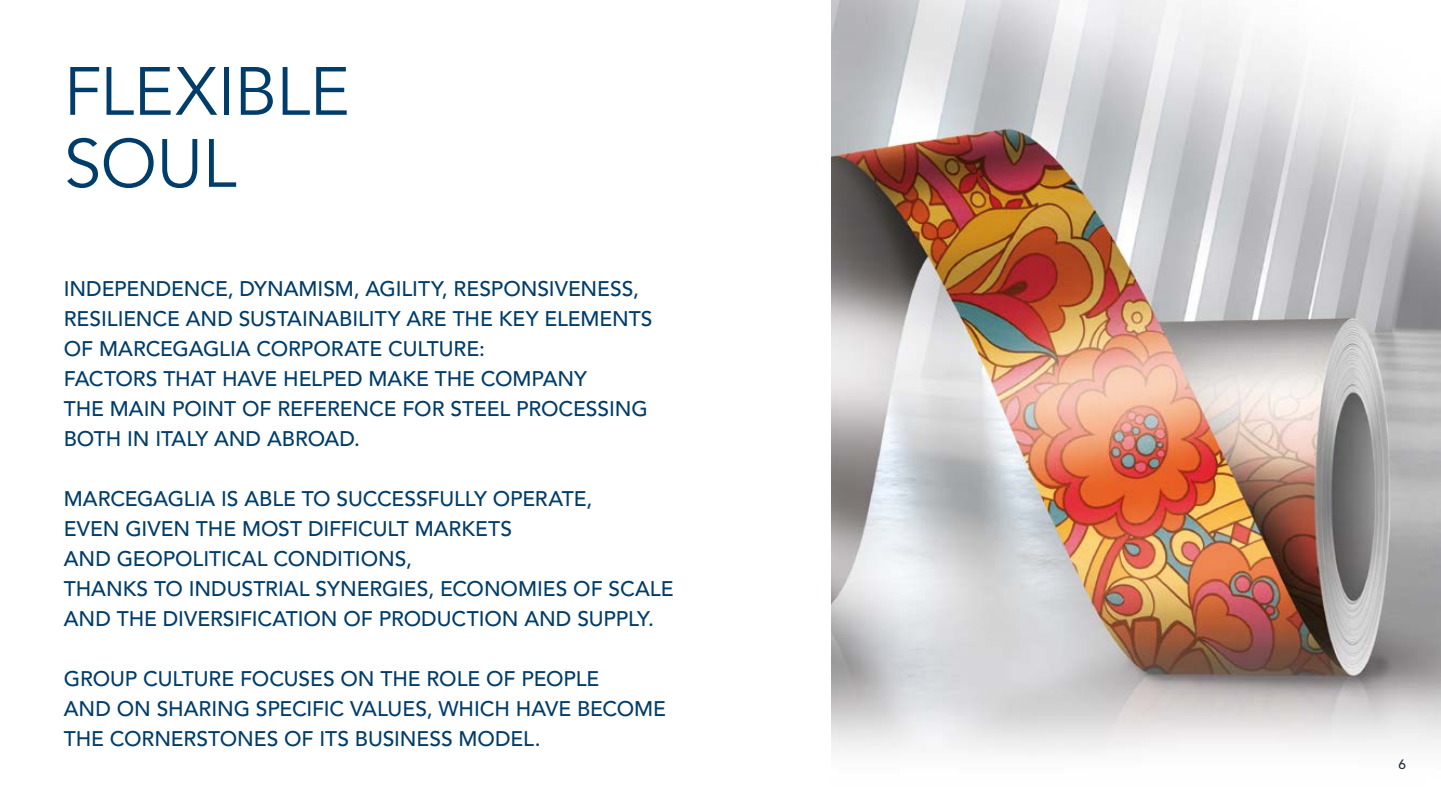
<style>
.page{position:relative;width:1441px;height:810px;background:#fff}
.page>*{position:absolute;margin:0;border:0;box-sizing:border-box;transform-origin:0 0}
.t1{font:67.5px/72px "Avenir LT Std";letter-spacing:-.005em;color:#003d6a}
.t2{font:500 21px/30px "Avenir LT Std";letter-spacing:-.005em;color:#003d6a}
.t3{font:500 13.5px "Avenir LT Std";color:#25303b}
</style>
<div class="page">
<img style="left:831px;top:0;width:609px;height:755px">
<h1 class="t1" style="left:64px;top:57px;width:287px">FLEXIBLE<br>SOUL</h1>
<p class="t2" style="left:64px;top:274px;width:590px">INDEPENDENCE, DYNAMISM, AGILITY, RESPONSIVENESS, RESILIENCE AND SUSTAINABILITY ARE THE KEY ELEMENTS OF MARCEGAGLIA CORPORATE CULTURE:<br>FACTORS THAT HAVE HELPED MAKE THE COMPANY<br>THE MAIN POINT OF REFERENCE FOR STEEL PROCESSING BOTH IN ITALY AND ABROAD.</p>
<p class="t2" style="left:64px;top:485px;width:611px">MARCEGAGLIA IS ABLE TO SUCCESSFULLY OPERATE,<br>EVEN GIVEN THE MOST DIFFICULT MARKETS<br>AND GEOPOLITICAL CONDITIONS,<br>THANKS TO INDUSTRIAL SYNERGIES, ECONOMIES OF SCALE AND THE DIVERSIFICATION OF PRODUCTION AND SUPPLY.</p>
<p class="t2" style="left:64px;top:665px;width:603px">GROUP CULTURE FOCUSES ON THE ROLE OF PEOPLE<br>AND ON SHARING SPECIFIC VALUES, WHICH HAVE BECOME<br>THE CORNERSTONES OF ITS BUSINESS MODEL.</p>
<p class="t3" style="left:1398px;top:757px;width:9px">6</p>
</div>
